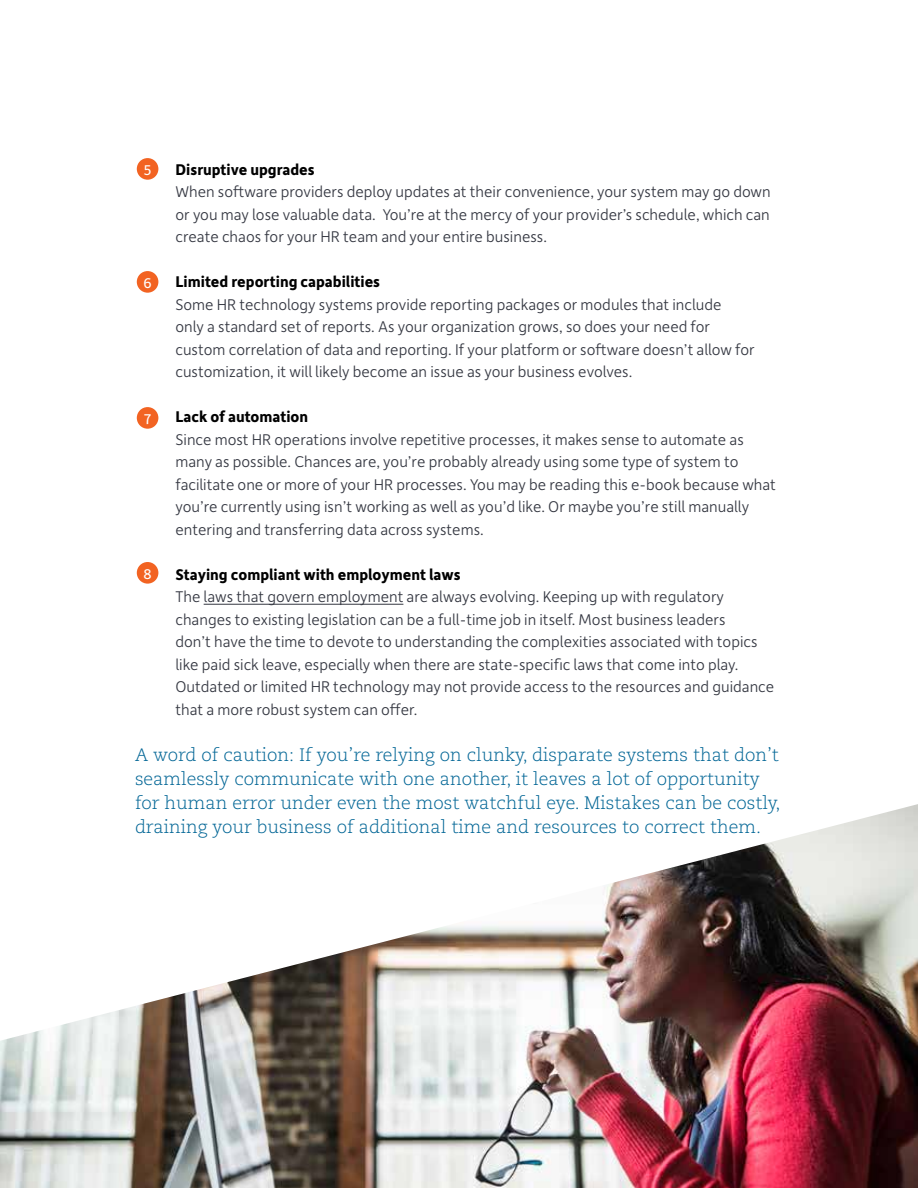
<style>
.page{position:relative;width:918px;height:1188px;background:#fff}
.page>*{position:absolute;margin:0;border:0;box-sizing:border-box;transform-origin:0 0}
.t1{font:300 18px/24px "Caecilia LT Std";color:#006595}
.t2{font:300 16.5px/22.5px "Depot New";color:#343741}
.t3{font:700 16.5px "Depot New";color:#000}
.t4{font:15px "Depot New";color:#fff}
</style>
<div class="page">
<img style="left:0;top:804px;width:918px;height:384px">
<hr style="left:204px;top:604px;width:199px;height:1px;background:#343741">
<div style="left:137px;top:158px;width:21px;height:22px;background:#f26322;border-radius:50%"></div>
<div style="left:137px;top:271px;width:21px;height:22px;background:#f26322;border-radius:50%"></div>
<div style="left:137px;top:407px;width:21px;height:22px;background:#f26322;border-radius:50%"></div>
<div style="left:137px;top:562px;width:21px;height:22px;background:#f26322;border-radius:50%"></div>
<p class="t3" style="left:176px;top:158px;width:141px">Disruptive upgrades</p>
<p class="t2" style="left:176px;top:180px;width:597px;text-align:justify">When software providers deploy updates at their convenience, your system may go down or you may lose valuable data. You’re at the mercy of your provider’s schedule, which can create chaos for your HR team and your entire business.</p>
<p class="t3" style="left:176px;top:271px;width:206px">Limited reporting capabilities</p>
<p class="t2" style="left:176px;top:292px;width:581px">Some HR technology systems provide reporting packages or modules that include<br>only a standard set of reports. As your organization grows, so does your need for custom correlation of data and reporting. If your platform or software doesn’t allow for customization, it will likely become an issue as your business evolves.</p>
<p class="t3" style="left:176px;top:406px;width:134px">Lack of automation</p>
<p class="t2" style="left:176px;top:427px;width:602px">Since most HR operations involve repetitive processes, it makes sense to automate as many as possible. Chances are, you’re probably already using some type of system to facilitate one or more of your HR processes. You may be reading this e-book because what you’re currently using isn’t working as well as you’d like. Or maybe you’re still manually entering and transferring data across systems.</p>
<p class="t3" style="left:176px;top:563px;width:287px">Staying compliant with employment laws</p>
<p class="t2" style="left:176px;top:585px;width:600px">The laws that govern employment are always evolving. Keeping up with regulatory changes to existing legislation can be a full-time job in itself. Most business leaders<br>don’t have the time to devote to understanding the complexities associated with topics like paid sick leave, especially when there are state-specific laws that come into play.<br>Outdated or limited HR technology may not provide access to the resources and guidance that a more robust system can offer.</p>
<p class="t1" style="left:135px;top:743px;width:647px">A word of caution: If you’re relying on clunky, disparate systems that don’t seamlessly communicate with one another, it leaves a lot of opportunity for human error under even the most watchful eye. Mistakes can be costly, draining your business of additional time and resources to correct them.</p>
<p class="t4" style="left:144px;top:160px;width:9px">5</p>
<p class="t4" style="left:143px;top:273px;width:10px">6</p>
<p class="t4" style="left:144px;top:409px;width:8px">7</p>
<p class="t4" style="left:144px;top:564px;width:10px">8</p>
</div>
